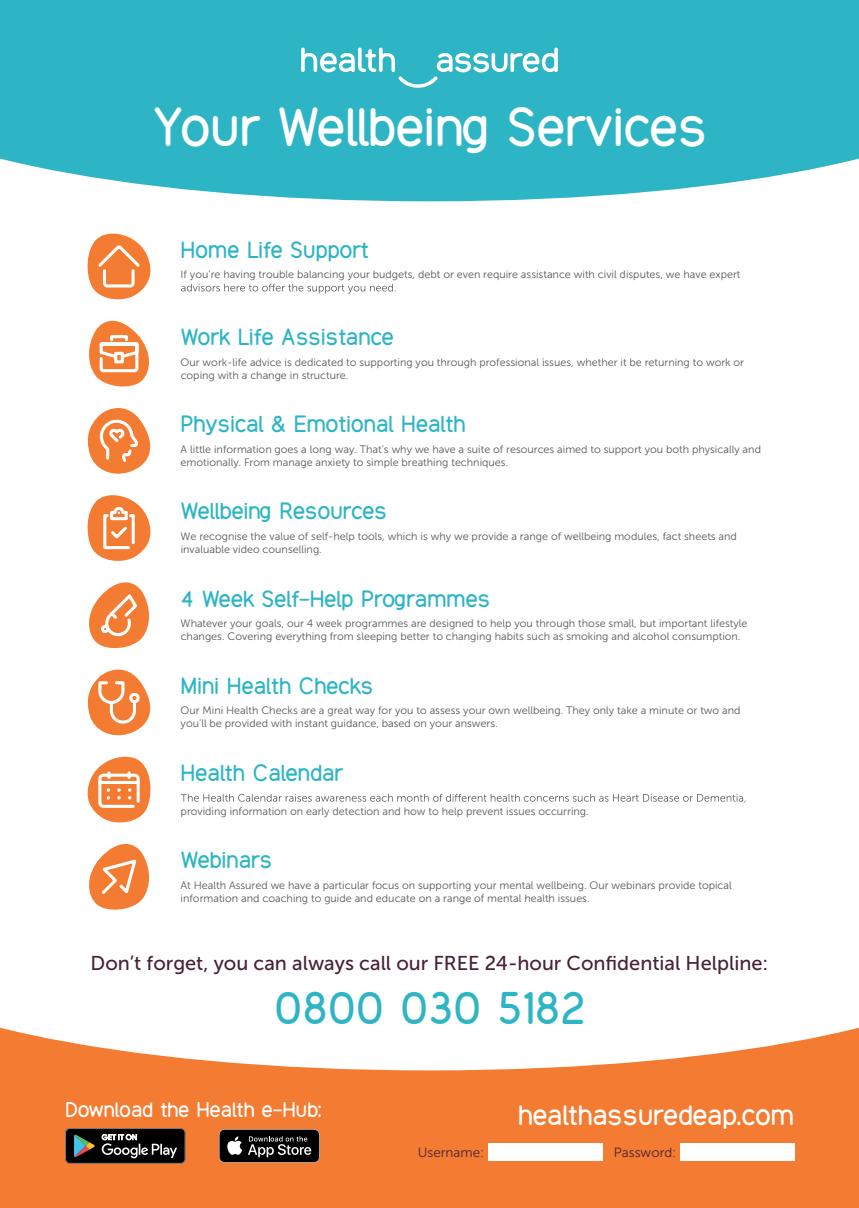
<style>
.page{position:relative;width:859px;height:1208px;background:#fff}
.page>*{position:absolute;margin:0;border:0;box-sizing:border-box;transform-origin:0 0}
.t1{font:700 46.2px "Equo";color:#fff}
.t2{font:700 40px "Equo";color:#2eb5c5}
.t3{font:700 24px "Equo";color:#fff}
.t4{font:20px "Museo Sans 500";color:#482237}
.t5{font:700 19.8px "Equo";color:#2eb5c5}
.t6{font:700 18px "Equo";color:#fff}
.t7{font:13.4px "Museo Sans 300";color:#482237}
.t8{font:10.8px/13px "Museo Sans 300";color:#57585a}
</style>
<div class="page">
<div style="left:0;top:1027px;width:859px;height:181px;background:#f47b32"></div>
<svg style="left:0;top:1027px;width:859px;height:43px;fill:#fff"></svg>
<svg style="left:0;top:0;width:859px;height:201px;background:#3cbac8"></svg>
<svg style="left:181px;top:284px;width:215px;height:10px"></svg>
<svg style="left:87px;top:234px;width:64px;height:66px"></svg>
<svg style="left:87px;top:408px;width:64px;height:66px"></svg>
<svg style="left:87px;top:669px;width:64px;height:67px"></svg>
<svg style="left:89px;top:844px;width:60px;height:66px"></svg>
<svg style="left:181px;top:794px;width:565px;height:8px"></svg>
<svg style="left:87px;top:757px;width:64px;height:66px"></svg>
<svg style="left:87px;top:495px;width:64px;height:66px"></svg>
<svg style="left:89px;top:582px;width:60px;height:67px"></svg>
<svg style="left:89px;top:321px;width:60px;height:66px"></svg>
<svg style="left:114px;top:352px;width:10px;height:11px"></svg>
<svg style="left:301px;top:48px;width:257px;height:40px"></svg>
<svg style="left:219px;top:1129px;width:101px;height:33px;background:#302e2e"></svg>
<svg style="left:65px;top:1128px;width:120px;height:35px;background:#2b2d2c"></svg>
<div style="left:488px;top:1143px;width:114px;height:18px;background:#fff"></div>
<div style="left:680px;top:1143px;width:115px;height:18px;background:#fff"></div>
<h1 class="t1" style="left:152px;top:96px;width:556px">Your Wellbeing Services</h1>
<h3 class="t5" style="left:181px;top:236px;width:189px">Home Life Support</h3>
<p class="t8" style="left:181px;top:268px;width:561px">If you’re having trouble balancing your budgets, debt or even require assistance with civil disputes, we have expert</p>
<h3 class="t5" style="left:181px;top:323px;width:214px">Work Life Assistance</h3>
<p class="t8" style="left:181px;top:355px;width:565px">Our work-life advice is dedicated to supporting you through professional issues, whether it be returning to work or coping with a change in structure.</p>
<h3 class="t5" style="left:181px;top:411px;width:286px">Physical &amp; Emotional Health</h3>
<p class="t8" style="left:181px;top:443px;width:582px">A little information goes a long way. That’s why we have a suite of resources aimed to support you both physically and emotionally. From manage anxiety to simple breathing techniques.</p>
<h3 class="t5" style="left:181px;top:498px;width:208px">Wellbeing Resources</h3>
<p class="t8" style="left:181px;top:530px;width:558px">We recognise the value of self-help tools, which is why we provide a range of wellbeing modules, fact sheets and invaluable video counselling.</p>
<h3 class="t5" style="left:181px;top:585px;width:311px">4 Week Self-Help Programmes</h3>
<p class="t8" style="left:181px;top:617px;width:568px">Whatever your goals, our 4 week programmes are designed to help you through those small, but important lifestyle changes. Covering everything from sleeping better to changing habits such as smoking and alcohol consumption.</p>
<h3 class="t5" style="left:181px;top:672px;width:194px">Mini Health Checks</h3>
<p class="t8" style="left:181px;top:704px;width:561px">Our Mini Health Checks are a great way for you to assess your own wellbeing. They only take a minute or two and you’ll be provided with instant guidance, based on your answers.</p>
<h3 class="t5" style="left:181px;top:759px;width:164px">Health Calendar</h3>
<p class="t8" style="left:181px;top:804px;width:410px">providing information on early detection and how to help prevent issues occurring.</p>
<h3 class="t5" style="left:181px;top:846px;width:93px">Webinars</h3>
<p class="t8" style="left:181px;top:878px;width:553px">At Health Assured we have a particular focus on supporting your mental wellbeing. Our webinars provide topical information and coaching to guide and educate on a range of mental health issues.</p>
<h3 class="t4" style="left:91px;top:952px;width:679px">Don’t forget, you can always call our FREE 24-hour Confidential Helpline:</h3>
<h2 class="t2" style="left:274px;top:980px;width:313px">0800 030 5182</h2>
<h3 class="t6" style="left:65px;top:1097px;width:258px">Download the Health e-Hub:</h3>
<h3 class="t3" style="left:518px;top:1099px;width:277px">healthassuredeap.com</h3>
<p class="t7" style="left:418px;top:1145px;width:68px">Username:</p>
<p class="t7" style="left:614px;top:1145px;width:64px">Password:</p>
</div>
